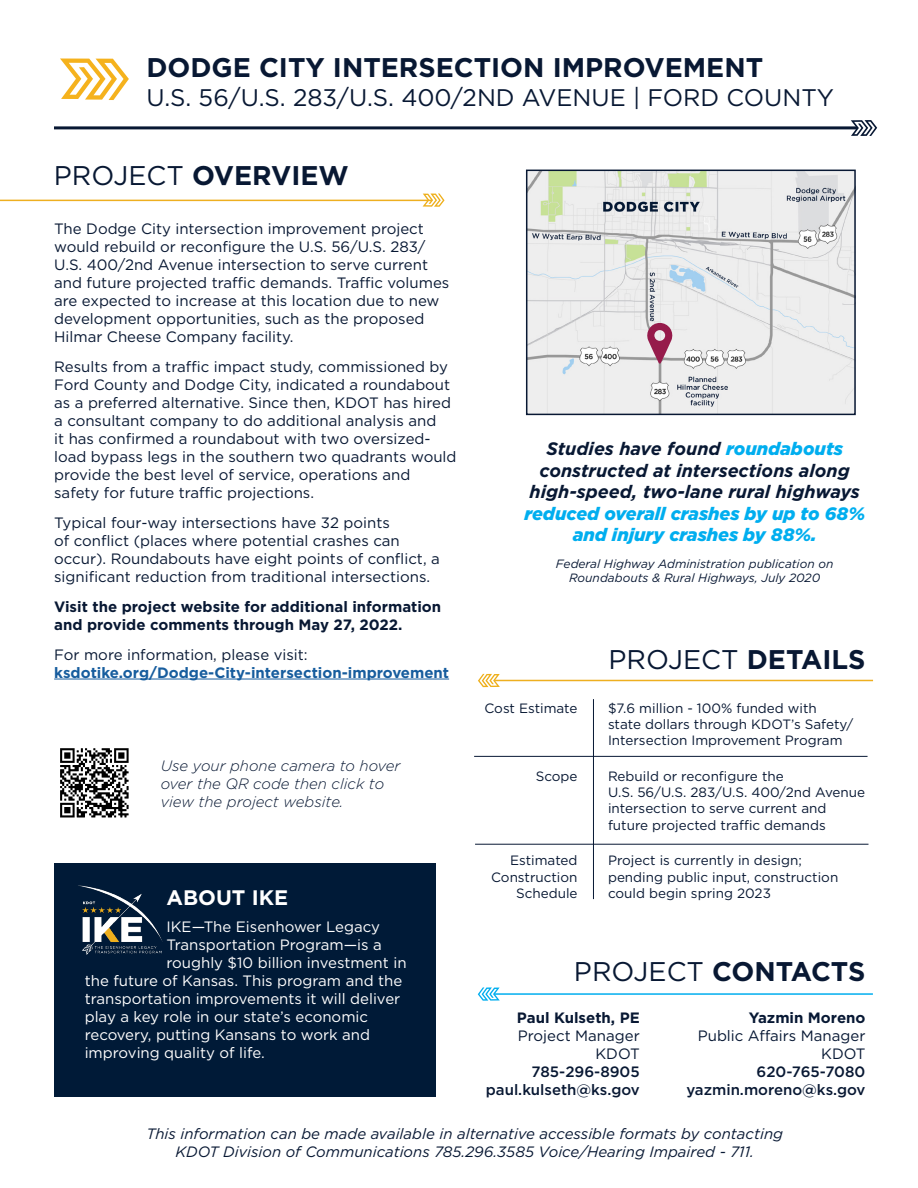
<style>
.page{position:relative;width:918px;height:1188px;background:#fff}
.page>*{position:absolute;margin:0;border:0;box-sizing:border-box;transform-origin:0 0}
.t1{font:700 27px "Gotham";color:#081833}
.t2{font:27px "Gotham";color:#081833}
.t3{font:24px "Gotham";color:#081833}
.t4{font:700 21px "Gotham";color:#fff}
.t5{font:italic 700 18px/21.6px "Gotham";color:#081833;text-align:center}
.t6{font:15px/18px "Gotham";color:#081833}
.t7{font:15px "Gotham";color:#fff}
.t8{font:italic 15px "Gotham";color:#081833}
.t9{font:700 15px/18px "Gotham";color:#081833}
.t10{font:italic 300 15px/18px "Gotham";color:#081833}
.t11{font:500 15px "Gotham";color:#081833}
.t12{font:700 15px "Gotham";color:#175d9e}
.t13{font:15px "Gotham";color:#071834}
.t14{font:700 15px "Gotham";color:#071834}
.Paragraph_Style_1{font:13.5px/16.2px "Gotham";color:#081833}
.t15{font:italic 12px/14.4px "Gotham";color:#081833;text-align:center}
.s1{font-weight:400}
.s2{font-weight:900;color:#00aeef}
.s3{font-weight:700}
</style>
<div class="page">
<hr style="left:54px;top:126px;width:803px;height:3px;background:#081833">
<svg style="left:851px;top:120px;width:26px;height:16px"></svg>
<svg style="left:60px;top:59px;width:69px;height:41px"></svg>
<svg style="left:423px;top:193px;width:22px;height:14px"></svg>
<hr style="left:0;top:200px;width:432px;height:1px;background:#eeaf20">
<hr style="left:474px;top:756px;width:394px;height:1px;background:#071834">
<hr style="left:593px;top:699px;width:1px;height:200px;background:#071834">
<hr style="left:475px;top:844px;width:393px;height:1px;background:#071834">
<hr style="left:495px;top:680px;width:378px;height:1px;background:#eeaf20">
<svg style="left:478px;top:674px;width:22px;height:13px"></svg>
<hr style="left:54px;top:679px;width:395px;height:1px;background:#175d9e">
<img style="left:60px;top:748px;width:69px;height:70px">
<div style="left:54px;top:863px;width:381px;height:234px;background:#001a37"></div>
<img style="left:78px;top:885px;width:85px;height:70px">
<hr style="left:495px;top:993px;width:378px;height:2px;background:#00aeef">
<svg style="left:478px;top:987px;width:22px;height:14px"></svg>
<img style="left:529px;top:173px;width:324px;height:239px">
<div style="left:526px;top:170px;width:330px;height:245px;border:2px solid #081833"></div>
<svg style="left:647px;top:323px;width:26px;height:41px"></svg>
<p class="t1" style="left:146px;top:49px;width:618px">DODGE CITY INTERSECTION IMPROVEMENT</p>
<p class="t3" style="left:146px;top:82px;width:689px">U.S. 56/U.S. 283/U.S. 400/2ND AVENUE | FORD COUNTY</p>
<p class="t1" style="left:54px;top:157px;width:297px"><span class="s1">PROJECT</span> OVERVIEW</p>
<p class="t6" style="left:54px;top:219px;width:397px">The Dodge City intersection improvement project would rebuild or reconfigure the U.S. 56/U.S. 283/ U.S. 400/2nd Avenue intersection to serve current and future projected traffic demands. Traffic volumes are expected to increase at this location due to new development opportunities, such as the proposed Hilmar Cheese Company facility.</p>
<p class="t6" style="left:54px;top:357px;width:404px">Results from a traffic impact study, commissioned by Ford County and Dodge City, indicated a roundabout as a preferred alternative. Since then, KDOT has hired a consultant company to do additional analysis and<br>it has confirmed a roundabout with two oversized&shy;load bypass legs in the southern two quadrants would provide the best level of service, operations and safety for future traffic projections.</p>
<p class="t6" style="left:54px;top:513px;width:387px">Typical four-way intersections have 32 points<br>of conflict (places where potential crashes can occur). Roundabouts have eight points of conflict, a significant reduction from traditional intersections.</p>
<p class="t9" style="left:54px;top:597px;width:389px">Visit the project website for additional information and provide comments through May 27, 2022.</p>
<p class="t6" style="left:54px;top:645px;width:255px">For more information, please visit:</p>
<p class="t12" style="left:54px;top:662px;width:396px">ksdotike.org/Dodge-City-intersection-improvement</p>
<p class="t10" style="left:161px;top:756px;width:241px">Use your phone camera to hover over the QR code then click to view the project website.</p>
<p class="t4" style="left:166px;top:884px;width:123px">ABOUT IKE</p>
<p class="t7" style="left:166px;top:918px;width:215px">IKE—The Eisenhower Legacy</p>
<p class="t7" style="left:166px;top:936px;width:217px">Transportation Program—is a</p>
<p class="t7" style="left:166px;top:954px;width:242px">roughly $10 billion investment in</p>
<p class="t7" style="left:85px;top:972px;width:319px">the future of Kansas. This program and the</p>
<p class="t7" style="left:85px;top:990px;width:317px">transportation improvements it will deliver</p>
<p class="t7" style="left:85px;top:1008px;width:285px">play a key role in our state’s economic</p>
<p class="t7" style="left:85px;top:1026px;width:287px">recovery, putting Kansans to work and</p>
<p class="t7" style="left:85px;top:1044px;width:182px">improving quality of life.</p>
<p class="t5" style="left:524px;top:438px;width:342px">Studies have found <span class="s2">roundabouts </span>constructed at intersections along high-speed, two-lane rural highways <span class="s2">reduced overall crashes by up to 68% and injury crashes by 88%.</span></p>
<p class="t15" style="left:556px;top:556px;width:279px">Federal Highway Administration publication on<br>Roundabouts &amp; Rural Highways, July 2020</p>
<p class="t2" style="left:609px;top:642px;width:258px">PROJECT <span class="s3">DETAILS</span></p>
<p class="Paragraph_Style_1" style="left:484px;top:700px;width:95px">Cost Estimate</p>
<p class="Paragraph_Style_1" style="left:608px;top:700px;width:247px">$7.6 million - 100% funded with<br>state dollars through KDOT’s Safety/<br>Intersection Improvement Program</p>
<p class="Paragraph_Style_1" style="left:536px;top:768px;width:43px">Scope</p>
<p class="Paragraph_Style_1" style="left:608px;top:768px;width:177px">Rebuild or reconfigure the</p>
<p class="Paragraph_Style_1" style="left:608px;top:784px;width:259px">U.S. 56/U.S. 283/U.S. 400/2nd Avenue intersection to serve current and future projected traffic demands</p>
<p class="Paragraph_Style_1" style="left:491px;top:852px;width:88px;text-align:right">Estimated<br>Construction<br>Schedule</p>
<p class="Paragraph_Style_1" style="left:608px;top:852px;width:195px">Project is currently in design;</p>
<p class="Paragraph_Style_1" style="left:608px;top:868px;width:232px">pending public input, construction could begin spring 2023</p>
<p class="t1" style="left:574px;top:954px;width:293px"><span class="s1">PROJECT</span> CONTACTS</p>
<p class="t9" style="left:517px;top:1009px;width:124px">Paul Kulseth, PE</p>
<p class="t6" style="left:518px;top:1026px;width:123px">Project Manager</p>
<p class="t6" style="left:596px;top:1044px;width:46px">KDOT</p>
<p class="t11" style="left:531px;top:1062px;width:110px">785-296-8905</p>
<p class="t11" style="left:486px;top:1080px;width:155px">paul.kulseth@ks.gov</p>
<p class="t14" style="left:749px;top:1007px;width:118px">Yazmin Moreno</p>
<p class="t13" style="left:698px;top:1026px;width:169px">Public Affairs Manager</p>
<p class="t13" style="left:821px;top:1044px;width:46px">KDOT</p>
<p class="t11" style="left:757px;top:1062px;width:110px">620-765-7080</p>
<p class="t11" style="left:686px;top:1080px;width:181px">yazmin.moreno@ks.gov</p>
<p class="t8" style="left:146px;top:1125px;width:638px">This information can be made available in alternative accessible formats by contacting</p>
<p class="t8" style="left:176px;top:1143px;width:580px">KDOT Division of Communications 785.296.3585 Voice/Hearing Impaired - 711.</p>
</div>
